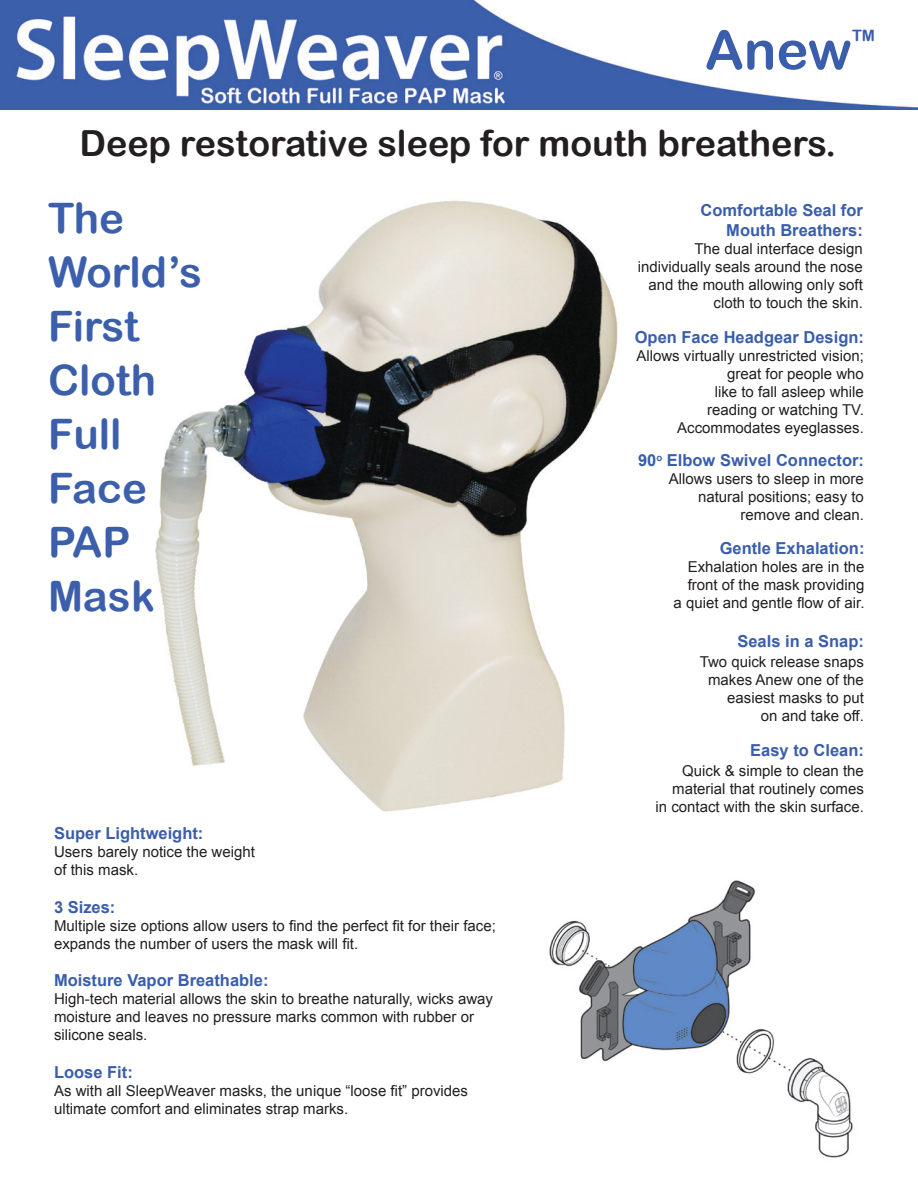
<style>
.page{position:relative;width:918px;height:1188px;background:#fff}
.page>*{position:absolute;margin:0;border:0;box-sizing:border-box;transform-origin:0 0}
.t1{font:54px "Arial Rounded MT Bold";color:#3a5eab}
.t2{font:42px "Arial Rounded MT Bold";color:#3b5fab}
.t3{font:36px "Arial Rounded MT Bold";color:#231f20}
.t4{font:700 16.5px "Arial";color:#3a5eab}
.t5{font:15.75px "Arial Rounded MT Bold";color:#3a5eab}
.t6{font:15px/18px "Arial";color:#231f20}
</style>
<div class="page">
<img style="left:155px;top:200px;width:463px;height:612px">
<img style="left:0;top:0;width:918px;height:110px">
<img style="left:549px;top:880px;width:304px;height:278px">
<p class="t1" style="left:705px;top:18px;width:148px">Anew</p>
<p class="t5" style="left:852px;top:26px;width:24px">TM</p>
<p class="t3" style="left:79px;top:122px;width:758px">Deep restorative sleep for mouth breathers.</p>
<p class="t2" style="left:48px;top:194px;width:78px">The</p>
<p class="t2" style="left:48px;top:248px;width:156px">World’s</p>
<p class="t2" style="left:48px;top:302px;width:93px">First</p>
<p class="t2" style="left:48px;top:356px;width:110px">Cloth</p>
<p class="t2" style="left:48px;top:410px;width:75px">Full</p>
<p class="t2" style="left:48px;top:464px;width:101px">Face</p>
<p class="t2" style="left:48px;top:518px;width:84px">PAP</p>
<p class="t2" style="left:48px;top:572px;width:108px">Mask</p>
<p class="t4" style="left:54px;top:822px;width:151px">Super Lightweight:</p>
<p class="t6" style="left:54px;top:843px;width:202px">Users barely notice the weight</p>
<p class="t6" style="left:54px;top:861px;width:86px">of this mask.</p>
<p class="t4" style="left:54px;top:896px;width:63px">3 Sizes:</p>
<p class="t6" style="left:54px;top:916px;width:443px">Multiple size options allow users to find the perfect fit for their face; expands the number of users the mask will fit.</p>
<p class="t4" style="left:54px;top:970px;width:216px">Moisture Vapor Breathable:</p>
<p class="t6" style="left:54px;top:990px;width:441px">High-tech material allows the skin to breathe naturally, wicks away moisture and leaves no pressure marks common with rubber or silicone seals.</p>
<p class="t4" style="left:54px;top:1061px;width:80px">Loose Fit:</p>
<p class="t6" style="left:54px;top:1082px;width:416px">As with all SleepWeaver masks, the unique “loose fit” provides</p>
<p class="t6" style="left:54px;top:1100px;width:296px">ultimate comfort and eliminates strap marks.</p>
<p class="t4" style="left:701px;top:200px;width:164px">Comfortable Seal for</p>
<p class="t4" style="left:726px;top:219px;width:138px">Mouth Breathers:</p>
<p class="t6" style="left:694px;top:240px;width:170px">The dual interface design</p>
<p class="t6" style="left:638px;top:258px;width:227px;text-align:right">individually seals around the nose and the mouth allowing only soft cloth to touch the skin.</p>
<p class="t4" style="left:635px;top:327px;width:231px">Open Face Headgear Design:</p>
<p class="t6" style="left:636px;top:347px;width:229px;text-align:right">Allows virtually unrestricted vision; great for people who</p>
<p class="t6" style="left:715px;top:383px;width:151px">like to fall asleep while</p>
<p class="t6" style="left:707px;top:401px;width:158px">reading or watching TV.</p>
<p class="t6" style="left:677px;top:419px;width:188px">Accommodates eyeglasses.</p>
<p class="t4" style="left:638px;top:449px;width:227px">90<sup>o</sup> Elbow Swivel Connector:</p>
<p class="t6" style="left:669px;top:470px;width:197px">Allows users to sleep in more</p>
<p class="t6" style="left:698px;top:488px;width:167px">natural positions; easy to</p>
<p class="t6" style="left:741px;top:506px;width:125px">remove and clean.</p>
<p class="t4" style="left:720px;top:537px;width:146px">Gentle Exhalation:</p>
<p class="t6" style="left:688px;top:558px;width:178px">Exhalation holes are in the</p>
<p class="t6" style="left:688px;top:576px;width:178px">front of the mask providing</p>
<p class="t6" style="left:674px;top:594px;width:192px">a quiet and gentle flow of air.</p>
<p class="t4" style="left:737px;top:630px;width:128px">Seals in a Snap:</p>
<p class="t6" style="left:700px;top:653px;width:166px">Two quick release snaps</p>
<p class="t6" style="left:708px;top:671px;width:157px">makes Anew one of the</p>
<p class="t6" style="left:727px;top:689px;width:138px">easiest masks to put</p>
<p class="t6" style="left:761px;top:707px;width:105px">on and take off.</p>
<p class="t4" style="left:750px;top:740px;width:115px">Easy to Clean:</p>
<p class="t6" style="left:682px;top:762px;width:183px">Quick &amp; simple to clean the</p>
<p class="t6" style="left:672px;top:780px;width:193px">material that routinely comes</p>
<p class="t6" style="left:656px;top:798px;width:210px">in contact with the skin surface.</p>
</div>
